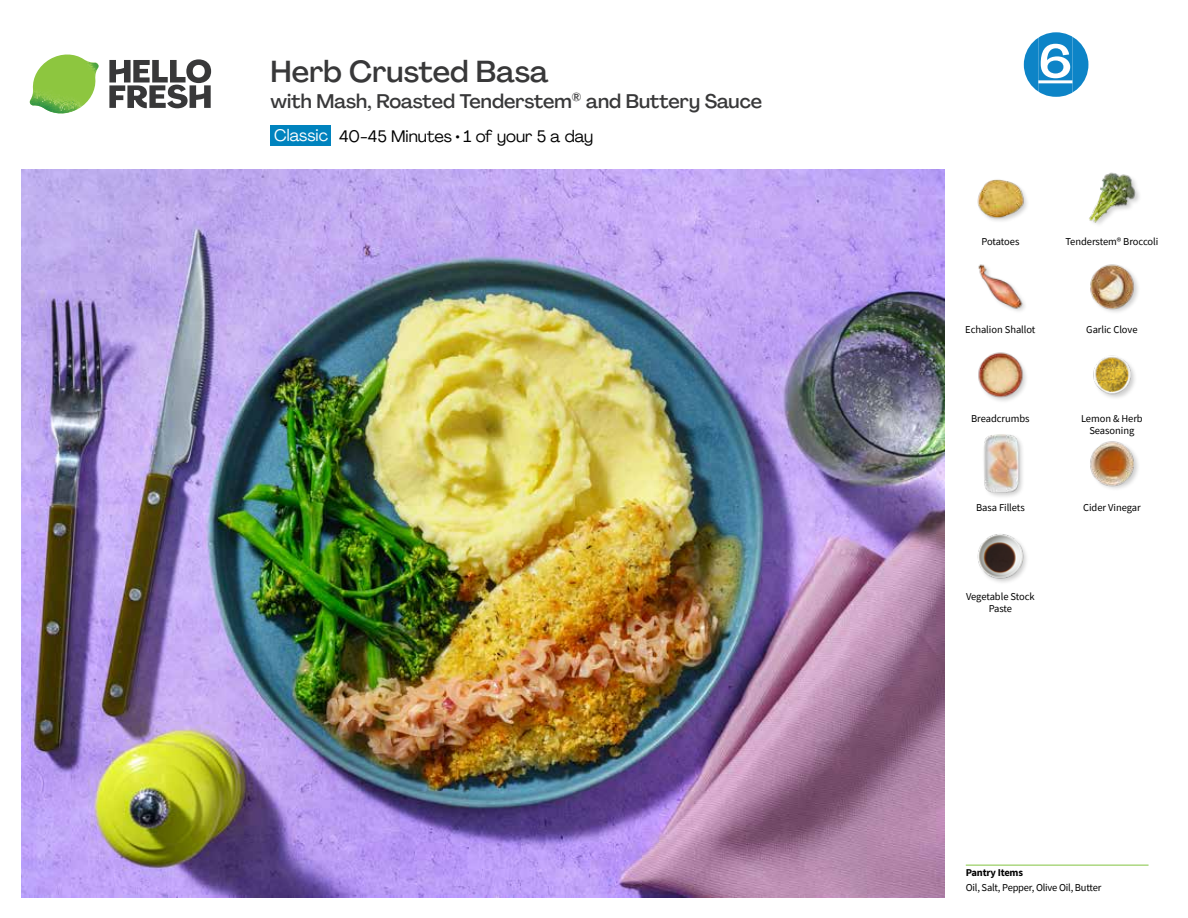
<style>
.page{position:relative;width:1188px;height:918px;background:#fff}
.page>*{position:absolute;margin:0;border:0;box-sizing:border-box;transform-origin:0 0}
.t1{font:500 45.9px "Agrandir";color:#fff;scale:1.18 1}
.t2{font:500 30px "Agrandir";letter-spacing:-.005em;color:#383839}
.t3{font:500 19.5px "Agrandir";color:#383839}
.t4{font:16.5px "Agrandir";color:#000}
.t5{font:16.5px "Agrandir";color:#fff}
.t6{font:10.5px/12px "Source Sans Pro";letter-spacing:-.005em;color:#000;text-align:center}
.t7{font:700 10.5px "Source Sans Pro";letter-spacing:-.02em;color:#000}
</style>
<div class="page">
<svg style="left:109px;top:59px;width:102px;height:49px"></svg>
<img style="left:30px;top:55px;width:69px;height:59px">
<img style="left:21px;top:170px;width:924px;height:728px">
<hr style="left:966px;top:865px;width:183px;height:1px;background:#82c341">
<div style="left:271px;top:126px;width:60px;height:20px;background:#0083be"></div>
<img style="left:977px;top:534px;width:50px;height:49px">
<img style="left:978px;top:352px;width:48px;height:49px">
<div style="left:983px;top:433px;width:43px;height:66px;background:#000;opacity:.2"></div>
<img style="left:983px;top:435px;width:43px;height:57px">
<img style="left:1090px;top:441px;width:48px;height:48px">
<img style="left:1093px;top:355px;width:42px;height:43px">
<img style="left:977px;top:179px;width:50px;height:42px">
<img style="left:978px;top:264px;width:47px;height:47px">
<img style="left:1090px;top:264px;width:48px;height:48px">
<img style="left:1089px;top:172px;width:50px;height:52px">
<svg style="left:1023px;top:32px;width:66px;height:65px"></svg>
<h2 class="t2" style="left:271px;top:53px;width:280px">Herb Crusted Basa</h2>
<h3 class="t3" style="left:271px;top:89px;width:493px">with Mash, Roasted Tenderstem<sup>®</sup> and Buttery Sauce</h3>
<h3 class="t5" style="left:274px;top:125px;width:55px">Classic</h3>
<h3 class="t4" style="left:339px;top:126px;width:255px">40-45 Minutes • 1 of your 5 a day</h3>
<h1 class="t1" style="left:1038px;top:33px;width:30px">6</h1>
<p class="t6" style="left:981px;top:235px;width:40px">Potatoes</p>
<p class="t6" style="left:1065px;top:235px;width:95px">Tenderstem® Broccoli</p>
<p class="t6" style="left:965px;top:324px;width:72px">Echalion Shallot</p>
<p class="t6" style="left:1086px;top:324px;width:53px">Garlic Clove</p>
<p class="t6" style="left:971px;top:413px;width:60px">Breadcrumbs</p>
<p class="t6" style="left:1081px;top:413px;width:63px">Lemon &amp; Herb<br>Seasoning</p>
<p class="t6" style="left:976px;top:501px;width:50px">Basa Fillets</p>
<p class="t6" style="left:1083px;top:501px;width:59px">Cider Vinegar</p>
<p class="t6" style="left:966px;top:590px;width:70px">Vegetable Stock<br>Paste</p>
<p class="t7" style="left:966px;top:866px;width:59px">Pantry Items</p>
<p class="t6" style="left:966px;top:881px;width:137px">Oil, Salt, Pepper, Olive Oil, Butter</p>
</div>
